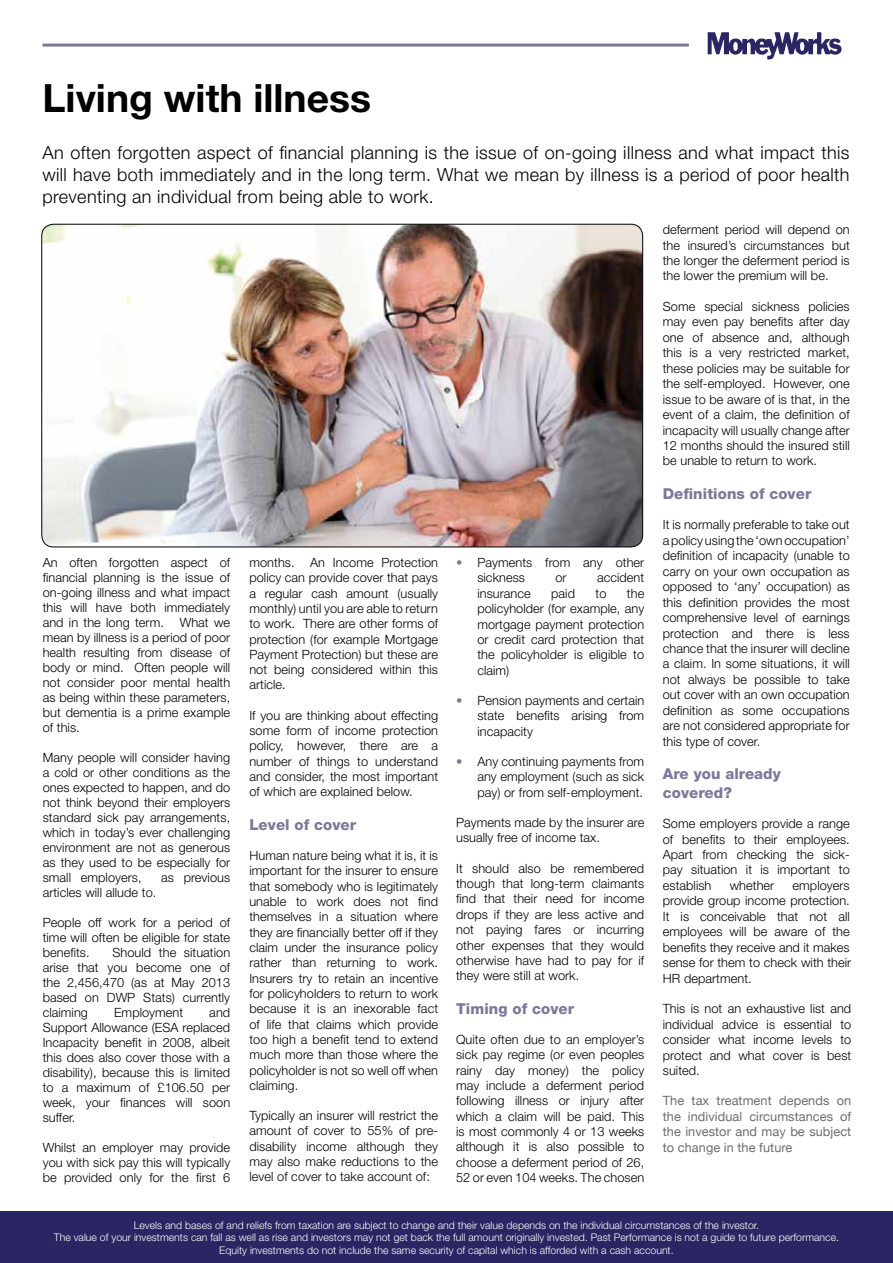
<style>
.page{position:relative;width:893px;height:1263px;background:#fff}
.page>*{position:absolute;margin:0;border:0;box-sizing:border-box;transform-origin:0 0}
.t1{font:700 39px "Helvetica Neue";color:#000}
.t2{font:300 18px/21.6px "Helvetica Neue";letter-spacing:.02em;color:#000;text-align:justify}
.t3{font:800 15px/18.5px "Helvetica Neue";letter-spacing:.005em;color:#7f769b}
.t4{font:300 12.75px/15.5px "Helvetica Neue";letter-spacing:.005em;color:#000;text-align:justify}
.t5{font:12.75px/15.5px "Helvetica Neue";letter-spacing:.005em;color:#6d6e71;text-align:justify}
.t6{font:300 10.5px/12.6px "Helvetica Neue";color:#fff;text-align:center}
.s1{color:#7f769b}
</style>
<div class="page">
<div style="left:0;top:1212px;width:893px;height:51px;background:#292663"></div>
<hr style="left:43px;top:44px;width:646px;height:3px;background:#7f769b">
<img style="left:707px;top:32px;width:135px;height:28px">
<img style="left:42px;top:224px;width:601px;height:323px">
<h1 class="t1" style="left:43px;top:74px;width:330px">Living with illness</h1>
<p class="t2" style="left:43px;top:142px;width:809px">An often forgotten aspect of financial planning is the issue of on-going illness and what impact this will have both immediately and in the long term. What we mean by illness is a period of poor health preventing an individual from being able to work.</p>
<p class="t4" style="left:43px;top:555px;width:189px;line-height:15px">An often forgotten aspect of financial planning is the issue of on-going illness and what impact this will have both immediately and in the long term. What we mean by illness is a period of poor health resulting from disease of body or mind. Often people will not consider poor mental health as being within these parameters, but dementia is a prime example of this.</p>
<p class="t4" style="left:43px;top:749px;width:189px;line-height:15px">Many people will consider having a cold or other conditions as the ones expected to happen, and do not think beyond their employers standard sick pay arrangements, which in today’s ever challenging environment are not as generous as they used to be especially for small employers,</p>
<p class="t4" style="left:161px;top:869px;width:71px">as previous</p>
<p class="t4" style="left:43px;top:884px;width:115px">articles will allude to.</p>
<p class="t4" style="left:43px;top:914px;width:189px;line-height:15px">People off work for a period of time will often be eligible for state benefits.</p>
<p class="t4" style="left:43px;top:944px;width:189px;line-height:15px;text-indent:70px">Should the situation arise that you become one of the 2,456,470 (as at May 2013 based on DWP Stats) currently claiming</p>
<p class="t4" style="left:43px;top:1004px;width:189px;line-height:15px;text-indent:167px">and Support Allowance (ESA replaced Incapacity benefit in 2008, albeit this does also cover those with a disability), because this is limited to a maximum of £106.50 per week, your finances will soon suffer.</p>
<p class="t4" style="left:43px;top:1139px;width:189px;line-height:15px">Whilst an employer may provide you with sick pay this will typically be provided only for the first 6</p>
<p class="t4" style="left:114px;top:1004px;width:71px">Employment</p>
<p class="t4" style="left:249px;top:554px;width:190px">months. An Income Protection policy can provide cover that pays a regular cash amount (usually monthly) until you are able to return to work. There are other forms of protection (for example Mortgage Payment Protection) but these are not being considered within this article.</p>
<p class="t4" style="left:249px;top:707px;width:190px">If you are thinking about effecting some form of income protection policy, however, there are a number of things to understand and consider, the most important of which are explained below.</p>
<p class="t3" style="left:249px;top:815px;width:108px">Level of cover</p>
<p class="t4" style="left:249px;top:847px;width:190px">Human nature being what it is, it is important for the insurer to ensure that somebody who is legitimately unable to work does not find themselves in a situation where they are financially better off if they claim under the insurance policy rather than returning to work.<br>Insurers try to retain an incentive for policyholders to return to work because it is an inexorable fact of life that claims which provide too high a benefit tend to extend much more than those where the policyholder is not so well off when claiming.</p>
<p class="t4" style="left:249px;top:1107px;width:190px">Typically an insurer will restrict the amount of cover to 55% of pre&shy;disability income although they may also make reductions to the level of cover to take account of:</p>
<p class="t4" style="left:477px;top:554px;width:168px;text-indent:-21px"><span class="s1">•</span> Payments from any other sickness</p>
<p class="t4" style="left:555px;top:570px;width:13px">or</p>
<p class="t4" style="left:597px;top:570px;width:49px">accident</p>
<p class="t4" style="left:477px;top:585px;width:168px;text-indent:150px">the policyholder (for example, any mortgage payment protection or credit card protection that the policyholder is eligible to claim)</p>
<p class="t4" style="left:477px;top:692px;width:168px;text-indent:-21px"><span class="s1">•</span> Pension payments and certain state benefits arising from incapacity</p>
<p class="t4" style="left:477px;top:753px;width:168px;text-indent:-21px"><span class="s1">•</span> Any continuing payments from any employment (such as sick pay) or from self-employment.</p>
<p class="t4" style="left:456px;top:814px;width:190px">Payments made by the insurer are usually free of income tax.</p>
<p class="t4" style="left:456px;top:860px;width:190px">It should also be remembered though that long-term claimants find that their need for income drops if they are less active and not paying fares or incurring other expenses that they would otherwise have had to pay for if they were still at work.</p>
<p class="t3" style="left:456px;top:999px;width:119px">Timing of cover</p>
<p class="t4" style="left:456px;top:1031px;width:190px">Quite often due to an employer’s sick pay regime (or even peoples rainy day money) the policy may include a deferment period following illness or injury after which a claim will be paid. This is most commonly 4 or 13 weeks although it is also possible to choose a deferment period of 26, 52 or even 104 weeks. The chosen</p>
<p class="t4" style="left:477px;top:585px;width:55px">insurance</p>
<p class="t4" style="left:551px;top:585px;width:25px">paid</p>
<p class="t4" style="left:595px;top:585px;width:12px">to</p>
<p class="t4" style="left:663px;top:221px;width:188px">deferment period will depend on the insured’s circumstances but the longer the deferment period is the lower the premium will be.</p>
<p class="t4" style="left:663px;top:298px;width:188px">Some special sickness policies may even pay benefits after day one of absence and, although this is a very restricted market, these policies may be suitable for the self-employed. However, one issue to be aware of is that, in the event of a claim, the definition of incapacity will usually change after 12 months should the insured still be unable to return to work.</p>
<p class="t3" style="left:663px;top:484px;width:150px">Definitions of cover</p>
<p class="t4" style="left:663px;top:517px;width:188px">It is normally preferable to take out a policy using the ‘own occupation’ definition of incapacity (unable to carry on your own occupation as opposed to ‘any’ occupation) as this definition provides the most comprehensive level of earnings protection and there is less chance that the insurer will decline a claim. In some situations, it will not always be possible to take out cover with an own occupation definition as some occupations are not considered appropriate for this type of cover.</p>
<p class="t3" style="left:663px;top:765px;width:120px">Are you already covered?</p>
<p class="t4" style="left:663px;top:815px;width:188px">Some employers provide a range of benefits to their employees.<br>Apart from checking the sick&shy;pay situation it is important to establish</p>
<p class="t4" style="left:663px;top:877px;width:190px;text-align:left;text-indent:130px">employers provide group income protection.<br>It is conceivable that not all employees will be aware of the benefits they receive and it makes sense for them to check with their<br>HR department.</p>
<p class="t4" style="left:663px;top:1000px;width:190px">This is not an exhaustive list and individual advice is essential to consider what income levels to protect and what cover is best suited.</p>
<p class="t5" style="left:663px;top:1093px;width:190px">The tax treatment depends on the individual circumstances of the investor and may be subject to change in the future</p>
<p class="t4" style="left:730px;top:877px;width:46px">whether</p>
<p class="t6" style="left:54px;top:1218px;width:787px">Levels and bases of and reliefs from taxation are subject to change and their value depends on the individual circumstances of the investor.<br>The value of your investments can fall as well as rise and investors may not get back the full amount originally invested. Past Performance is not a guide to future performance.<br>Equity investments do not include the same security of capital which is afforded with a cash account.</p>
</div>
